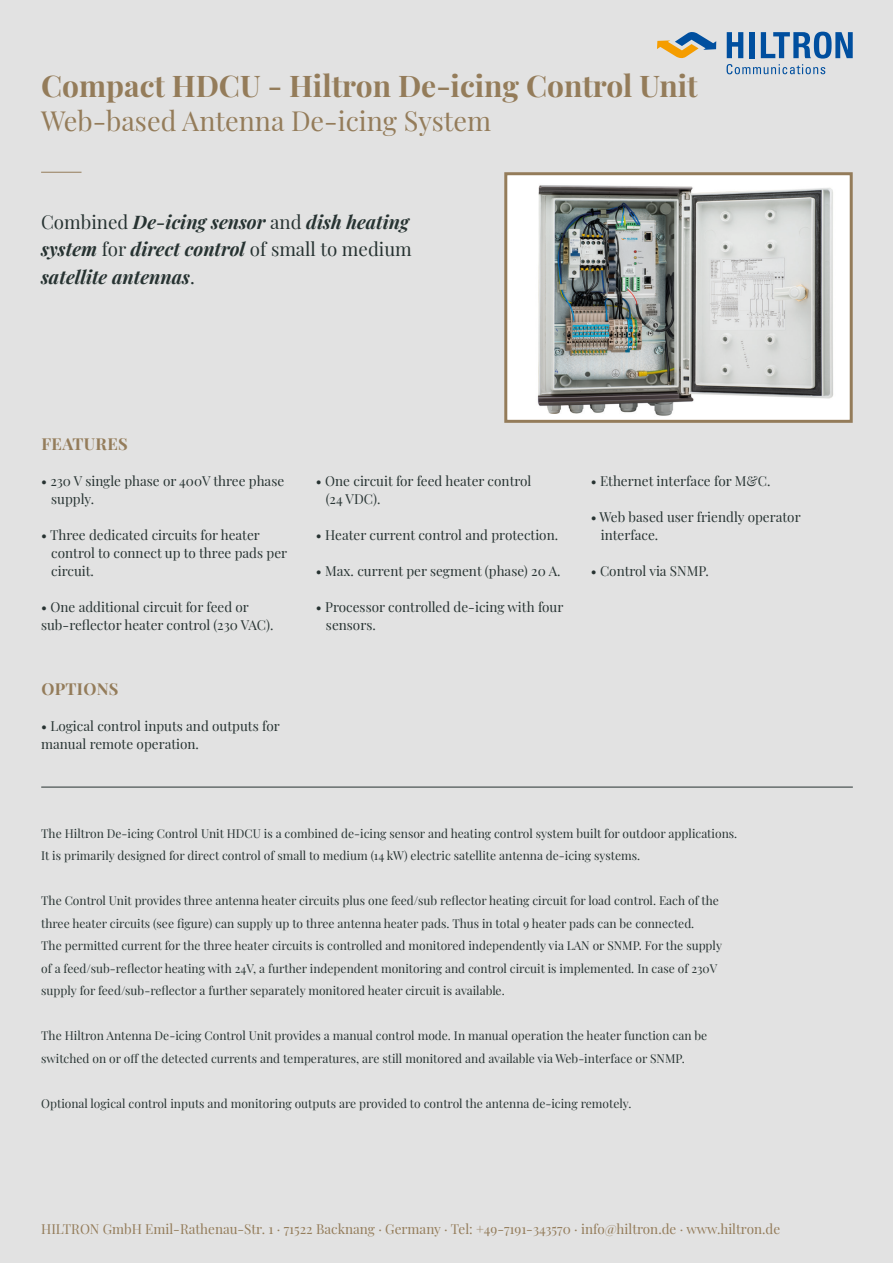
<style>
.page{position:relative;width:893px;height:1263px;background:#e2e2e2}
.page>*{position:absolute;margin:0;border:0;box-sizing:border-box;transform-origin:0 0}
.t1{font:700 30px "Playfair Display";color:#947c5a}
.t2{font:27px "Playfair Display";color:#947c5a}
.t3{font:italic 700 18.75px "Playfair Display";color:#273332}
.t4{font:700 16.5px "Playfair Display";letter-spacing:.02em;color:#947c5a}
.t5{font:13.5px "Playfair Display";color:#273332}
.t6{font:13.5px "Playfair Display";color:#947c5a}
.t7{font:12px "Playfair Display";color:#273332}
.s1{font-weight:400;font-style:normal}
</style>
<div class="page">
<svg style="left:727px;top:32px;width:126px;height:42px;background:#8caac8"></svg>
<svg style="left:657px;top:32px;width:59px;height:26px;background:#b4b2a1"></svg>
<hr style="left:41px;top:172px;width:41px;height:1px;background:#947c5a">
<img style="left:508px;top:176px;width:341px;height:243px">
<div style="left:504px;top:172px;width:349px;height:251px;border:3px solid #947c5a"></div>
<hr style="left:41px;top:787px;width:812px;height:1px;background:#273332">
<p class="t1" style="left:41px;top:62px;width:658px">Compact HDCU - Hiltron De-icing Control Unit</p>
<p class="t2" style="left:41px;top:100px;width:452px">Web-based Antenna De-icing System</p>
<p class="t3" style="left:41px;top:206px;width:369px"><span class="s1">Combined</span> De-icing sensor <span class="s1">and</span> dish heating</p>
<p class="t3" style="left:41px;top:234px;width:372px">system <span class="s1">for</span> direct control <span class="s1">of small to medium</span></p>
<p class="t3" style="left:41px;top:262px;width:155px">satellite antennas<span class="s1">.</span></p>
<p class="t4" style="left:41px;top:431px;width:88px">FEATURES</p>
<p class="t5" style="left:41px;top:470px;width:245px">• 230 V single phase or 400V three phase</p>
<p class="t5" style="left:51px;top:488px;width:45px">supply.</p>
<p class="t5" style="left:41px;top:524px;width:220px">• Three dedicated circuits for heater</p>
<p class="t5" style="left:51px;top:542px;width:237px">control to connect up to three pads per</p>
<p class="t5" style="left:51px;top:560px;width:44px">circuit.</p>
<p class="t5" style="left:41px;top:596px;width:209px">• One additional circuit for feed or</p>
<p class="t5" style="left:41px;top:614px;width:234px">sub-reflector heater control (230 VAC).</p>
<p class="t4" style="left:41px;top:676px;width:79px">OPTIONS</p>
<p class="t5" style="left:41px;top:716px;width:240px">• Logical control inputs and outputs for</p>
<p class="t5" style="left:41px;top:734px;width:159px">manual remote operation.</p>
<p class="t5" style="left:316px;top:470px;width:217px">• One circuit for feed heater control</p>
<p class="t5" style="left:326px;top:488px;width:56px">(24 VDC).</p>
<p class="t5" style="left:316px;top:524px;width:244px">• Heater current control and protection.</p>
<p class="t5" style="left:316px;top:560px;width:246px">• Max. current per segment (phase) 20 A.</p>
<p class="t5" style="left:316px;top:596px;width:249px">• Processor controlled de-icing with four</p>
<p class="t5" style="left:326px;top:614px;width:51px">sensors.</p>
<p class="t5" style="left:591px;top:470px;width:181px">• Ethernet interface for M&amp;C.</p>
<p class="t5" style="left:591px;top:506px;width:211px">• Web based user friendly operator</p>
<p class="t5" style="left:601px;top:524px;width:59px">interface.</p>
<p class="t5" style="left:591px;top:560px;width:120px">• Control via SNMP.</p>
<p class="t7" style="left:41px;top:824px;width:697px">The Hiltron De-icing Control Unit HDCU is a combined de-icing sensor and heating control system built for outdoor applications.</p>
<p class="t7" style="left:41px;top:846px;width:600px">It is primarily designed for direct control of small to medium (14 kW) electric satellite antenna de-icing systems.</p>
<p class="t7" style="left:41px;top:891px;width:679px">The Control Unit provides three antenna heater circuits plus one feed/sub reflector heating circuit for load control. Each of the</p>
<p class="t7" style="left:41px;top:914px;width:655px">three heater circuits (see figure) can supply up to three antenna heater pads. Thus in total 9 heater pads can be connected.</p>
<p class="t7" style="left:41px;top:936px;width:682px">The permitted current for the three heater circuits is controlled and monitored independently via LAN or SNMP. For the supply</p>
<p class="t7" style="left:41px;top:959px;width:677px">of a feed/sub-reflector heating with 24V, a further independent monitoring and control circuit is implemented. In case of 230V</p>
<p class="t7" style="left:41px;top:981px;width:465px">supply for feed/sub-reflector a further separately monitored heater circuit is available.</p>
<p class="t7" style="left:41px;top:1026px;width:668px">The Hiltron Antenna De-icing Control Unit provides a manual control mode. In manual operation the heater function can be</p>
<p class="t7" style="left:41px;top:1049px;width:645px">switched on or off the detected currents and temperatures, are still monitored and available via Web-interface or SNMP.</p>
<p class="t7" style="left:41px;top:1094px;width:592px">Optional logical control inputs and monitoring outputs are provided to control the antenna de-icing remotely.</p>
<p class="t6" style="left:41px;top:1218px;width:741px">HILTRON GmbH Emil-Rathenau-Str. 1 · 71522 Backnang · Germany · Tel: +49-7191-343570 · info@hiltron.de · www.hiltron.de</p>
</div>
